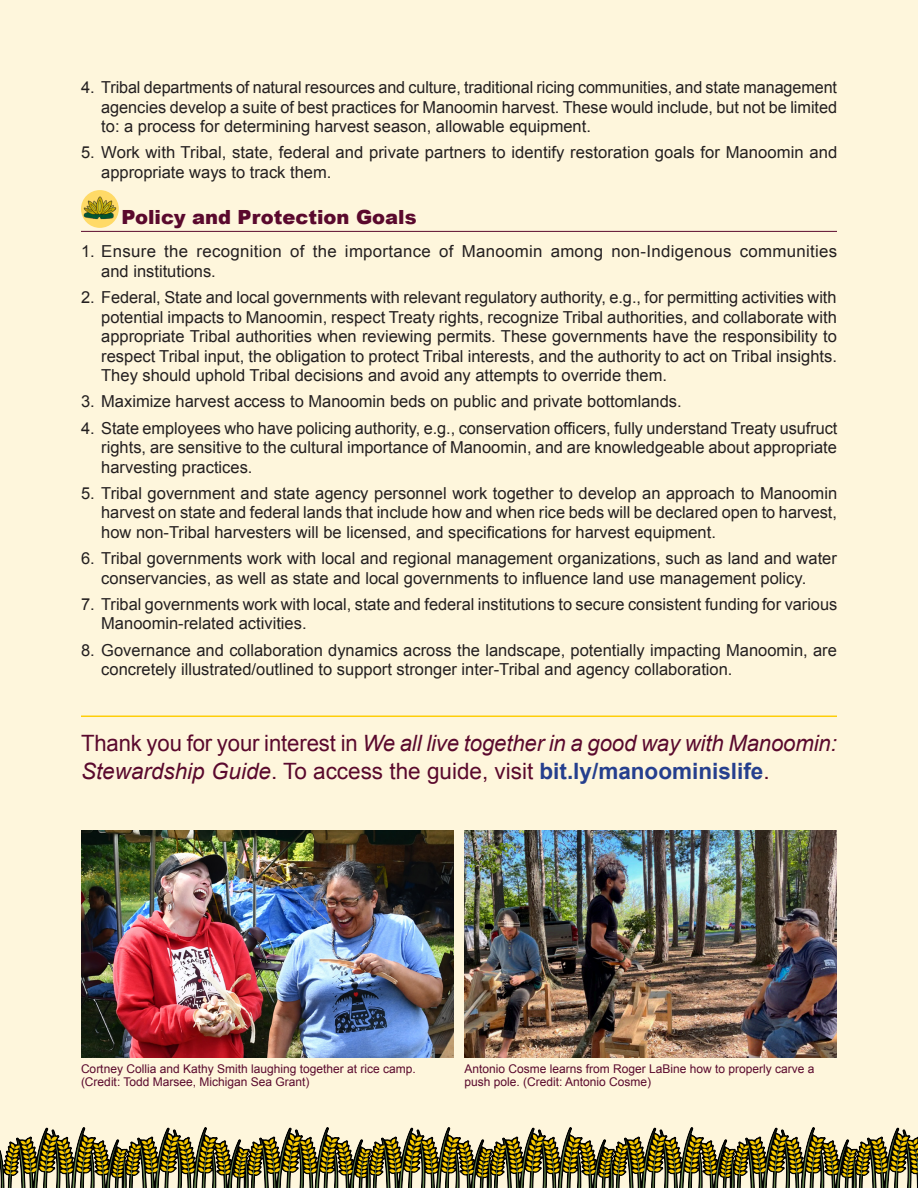
<style>
.page{position:relative;width:918px;height:1188px;background:#fef6dc}
.page>*{position:absolute;margin:0;border:0;box-sizing:border-box;transform-origin:0 0}
.Content-end{font:italic 22.5px/28.5px "Arial";letter-spacing:-.005em;color:#5a092d}
.SubHEADER-lvl-2{font:900 19.5px "Arial";color:#5a092d}
.t1{font:16.5px/19.5px "Arial";color:#231f20;text-align:justify}
.t2{font:16.5px/19.5px "Arial";letter-spacing:.02em;color:#231f20}
.t3{font:12px/13.5px "Arial";color:#5a092d}
.s1{font-style:normal}
.s2{font-weight:700;font-style:normal;color:#253f8e}
</style>
<div class="page">
<hr style="left:81px;top:231px;width:756px;height:1px;background:#5a092d">
<hr style="left:81px;top:716px;width:756px;height:1px;background:#fece08">
<div style="left:81px;top:190px;width:38px;height:38px;background:#ffda67;border-radius:50%"></div>
<img style="left:83px;top:196px;width:33px;height:23px">
<img style="left:464px;top:831px;width:373px;height:226px">
<img style="left:81px;top:831px;width:373px;height:226px">
<img style="left:859px;top:1127px;width:59px;height:61px">
<img style="left:738px;top:1127px;width:121px;height:61px">
<img style="left:616px;top:1127px;width:122px;height:61px">
<img style="left:495px;top:1127px;width:121px;height:61px">
<img style="left:373px;top:1127px;width:122px;height:61px">
<img style="left:251px;top:1127px;width:122px;height:61px">
<img style="left:130px;top:1127px;width:121px;height:61px">
<img style="left:0;top:1127px;width:130px;height:61px">
<p class="t1" style="left:101px;top:78px;width:737px;text-indent:-20px">4. Tribal departments of natural resources and culture, traditional ricing communities, and state management agencies develop a suite of best practices for Manoomin harvest. These would include, but not be limited to: a process for determining harvest season, allowable equipment.</p>
<p class="t1" style="left:101px;top:143px;width:738px;text-indent:-20px">5. Work with Tribal, state, federal and private partners to identify restoration goals for Manoomin and appropriate ways to track them.</p>
<p class="SubHEADER-lvl-2" style="left:122px;top:203px;width:297px">Policy and Protection Goals</p>
<p class="t2" style="left:101px;top:242px;width:737px;text-indent:-20px">1. Ensure the recognition of the importance of Manoomin among non-Indigenous communities and institutions.</p>
<p class="t1" style="left:101px;top:288px;width:737px;text-indent:-20px">2. Federal, State and local governments with relevant regulatory authority, e.g., for permitting activities with potential impacts to Manoomin, respect Treaty rights, recognize Tribal authorities, and collaborate with appropriate Tribal authorities when reviewing permits. These governments have the responsibility to respect Tribal input, the obligation to protect Tribal interests, and the authority to act on Tribal insights.<br>They should uphold Tribal decisions and avoid any attempts to override them.</p>
<p class="t1" style="left:81px;top:392px;width:602px">3. Maximize harvest access to Manoomin beds on public and private bottomlands.</p>
<p class="t1" style="left:101px;top:418px;width:738px;text-indent:-20px">4. State employees who have policing authority, e.g., conservation officers, fully understand Treaty usufruct rights, are sensitive to the cultural importance of Manoomin, and are knowledgeable about appropriate harvesting practices.</p>
<p class="t1" style="left:101px;top:483px;width:738px;text-indent:-20px">5. Tribal government and state agency personnel work together to develop an approach to Manoomin harvest on state and federal lands that include how and when rice beds will be declared open to harvest, how non-Tribal harvesters will be licensed, and specifications for harvest equipment.</p>
<p class="t1" style="left:101px;top:549px;width:737px;text-indent:-20px">6. Tribal governments work with local and regional management organizations, such as land and water conservancies, as well as state and local governments to influence land use management policy.</p>
<p class="t1" style="left:101px;top:594px;width:738px;text-indent:-20px">7. Tribal governments work with local, state and federal institutions to secure consistent funding for various<br>Manoomin-related activities.</p>
<p class="t1" style="left:101px;top:640px;width:737px;text-indent:-20px">8. Governance and collaboration dynamics across the landscape, potentially impacting Manoomin, are concretely illustrated/outlined to support stronger inter-Tribal and agency collaboration.</p>
<p class="Content-end" style="left:81px;top:729px;width:757px"><span class="s1">Thank you for your interest in</span> We all live together in a good way with Manoomin:<br>Stewardship Guide<span class="s1">. To access the guide, visit</span> <span class="s2">bit.ly/manoominislife</span><span class="s1">.</span></p>
<p class="t3" style="left:81px;top:1062px;width:336px">Cortney Collia and Kathy Smith laughing together at rice camp. (Credit: Todd Marsee, Michigan Sea Grant)</p>
<p class="t3" style="left:464px;top:1062px;width:352px">Antonio Cosme learns from Roger LaBine how to properly carve a push pole. (Credit: Antonio Cosme)</p>
</div>
